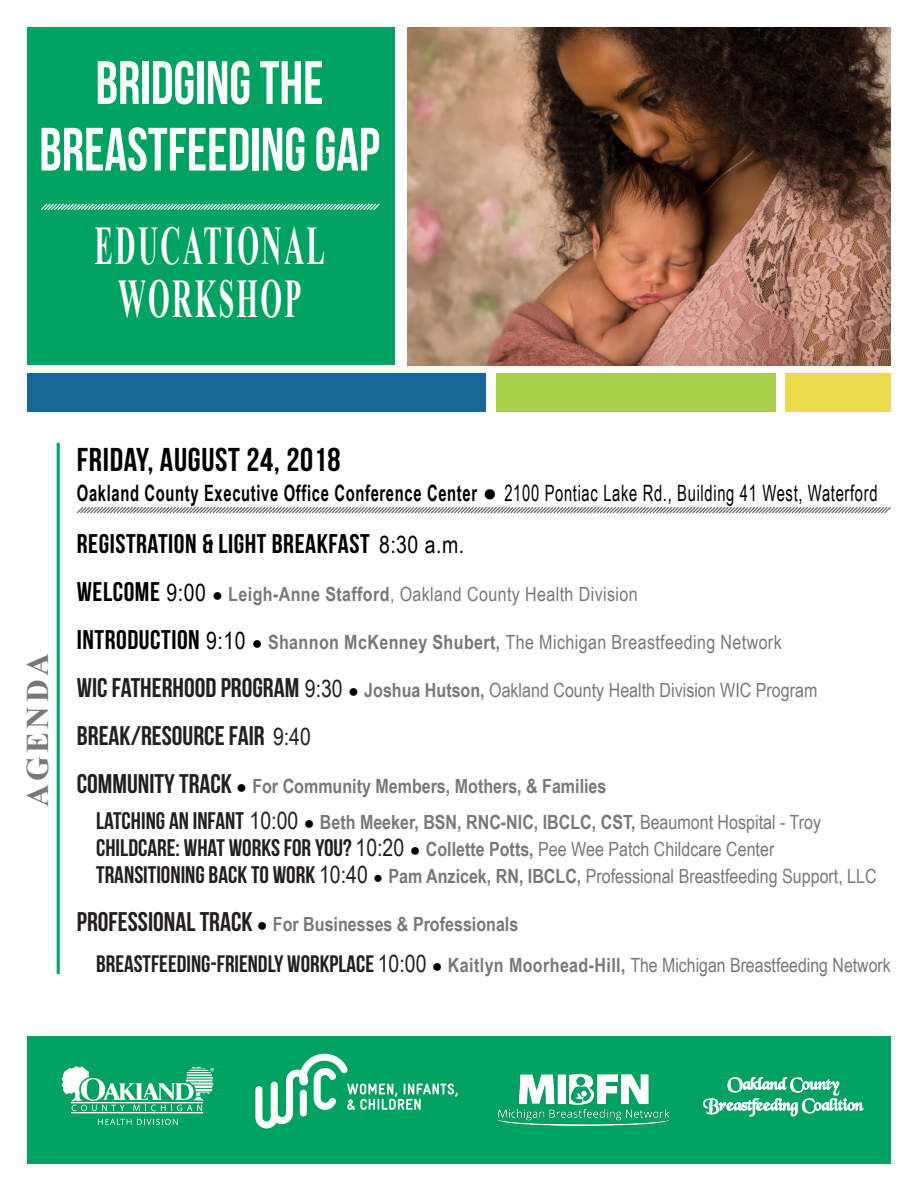
<style>
.page{position:relative;width:918px;height:1188px;background:#fff}
.page>*{position:absolute;margin:0;border:0;box-sizing:border-box;transform-origin:0 0}
.t1{font:61.05px "Bebas Neue";color:#fff;scale:.91 1}
.t2{font:700 54.3px "Times New Roman";letter-spacing:.085em;color:#fff;scale:.51 1}
.t3{font:33px "Bebas Neue";letter-spacing:.02em;color:#000}
.t4{font:700 31.5px "Times New Roman";letter-spacing:.11em;color:#76787b}
.t5{font:27px "Bebas Neue";letter-spacing:.02em;color:#000}
.t6{font:27px "Bebas Neue";color:#231f20}
.t7{font:24px "Bebas Neue";color:#231f20}
.t8{font:23.7px "Bebas Neue";color:#231f20}
.t9{font:700 22.5px "Arial Narrow";letter-spacing:.035em;color:#000;scale:.8 1}
.t10{font:700 19.65px "Arial Narrow";color:#76787b}
.t11{font:19.65px "Arial Narrow";color:#76787b}
.t12{font:19.65px "Arial Narrow";letter-spacing:.02em;color:#76787b}
.s1{font-family:"Times New Roman";font-size:23.85px}
.s2{font-weight:400}
.s3{font-family:"Arial Narrow";font-size:23.7px}
.s4{font-family:"Bebas Neue";font-size:27px;color:#000}
.s5{font-size:23.7px;color:#000}
.s6{font-family:"Times New Roman";font-weight:700;font-size:18px;color:#000}
.s7{font-weight:700}
.s8{font-family:"Bebas Neue";font-size:27px;color:#231f20}
.s9{font-size:23.7px;color:#231f20}
.s10{font-family:"Bebas Neue";font-weight:400;font-size:27px;color:#231f20}
.s11{font-family:"Times New Roman";font-size:18px;color:#000}
.s12{font-family:"Bebas Neue";font-weight:400;font-size:24px;color:#231f20}
.s13{font-weight:400;font-size:23.7px;color:#231f20}
.s14{font-family:"Arial Narrow";font-weight:700;font-size:19.65px;color:#76787b}
.s15{font-family:"Arial Narrow";font-size:19.65px;color:#76787b}
.s16{font-family:"Bebas Neue";font-size:24px;color:#231f20}
.s17{font-family:"Times New Roman";font-weight:700;font-size:16.5px;color:#000}
.s18{font-family:"Arial Narrow"}
</style>
<div class="page">
<img style="left:407px;top:27px;width:484px;height:338px">
<div style="left:27px;top:27px;width:367px;height:338px;background:#00a261"></div>
<div style="left:27px;top:374px;width:459px;height:38px;background:#176796"></div>
<div style="left:496px;top:374px;width:279px;height:38px;background:#a7cf4a"></div>
<div style="left:785px;top:374px;width:106px;height:38px;background:#ebdb4c"></div>
<div style="left:27px;top:1036px;width:864px;height:128px;background:#00a261"></div>
<svg style="left:255px;top:1054px;width:203px;height:74px"></svg>
<svg style="left:41px;top:203px;width:339px;height:7px"></svg>
<svg style="left:77px;top:507px;width:814px;height:7px"></svg>
<hr style="left:57px;top:443px;width:3px;height:531px;background:#00a261">
<img style="left:498px;top:1075px;width:172px;height:51px">
<svg style="left:703px;top:1077px;width:161px;height:39px"></svg>
<hr style="left:71px;top:1113px;width:132px;height:1px;background:#fff">
<svg style="left:62px;top:1066px;width:152px;height:45px"></svg>
<svg style="left:98px;top:1119px;width:80px;height:6px"></svg>
<p class="t1" style="left:95px;top:49px;width:252px">BRIDGING THE</p>
<p class="t1" style="left:39px;top:116px;width:376px">BREASTFEEDING GAP</p>
<p class="t2" style="left:95px;top:207px;width:453px">EDUCATIONAL</p>
<p class="t2" style="left:118px;top:260px;width:362px">WORKSHOP</p>
<p class="t4" style="left:15px;top:807px;width:156px;rotate:-90deg">AGENDA</p>
<p class="t3" style="left:77px;top:441px;width:265px">FRIDAY, AUGUST 24, 2018</p>
<p class="t9" style="left:77px;top:476px;width:1002px">Oakland County Executive Office Conference Center <span class="s1">●</span> <span class="s2">2100 Pontiac Lake Rd., Building 41 West, Waterford</span></p>
<p class="t5" style="left:77px;top:529px;width:389px">REGISTRATION &amp; LIGHT BREAKFAST <span class="s3">8:30 a.m.</span></p>
<p class="t12" style="left:77px;top:580px;width:562px"><span class="s4">WELCOME</span> <span class="s5">9:00</span> <span class="s6">●</span> <span class="s7">Leigh-Anne Stafford</span>, Oakland County Health Division</p>
<p class="t12" style="left:77px;top:628px;width:706px"><span class="s4">INTRODUCTION</span> <span class="s5">9:10</span> <span class="s6">●</span> <span class="s7">Shannon McKenney Shubert,</span> The Michigan Breastfeeding Network</p>
<p class="t11" style="left:77px;top:676px;width:742px"><span class="s8">WIC FATHERHOOD PROGRAM</span> <span class="s9">9:30</span> <span class="s6">●</span> <span class="s7">Joshua Hutson,</span> Oakland County Health Division WIC Program</p>
<p class="t6" style="left:77px;top:721px;width:236px">BREAK/RESOURCE FAIR <span class="s3">9:40</span></p>
<p class="t10" style="left:77px;top:772px;width:531px"><span class="s10">COMMUNITY TRACK</span> <span class="s11">●</span> For Community Members, Mothers, &amp; Families</p>
<p class="t10" style="left:96px;top:808px;width:727px"><span class="s12">LATCHING AN INFANT</span> <span class="s13">10:00</span> <span class="s11">●</span> Beth Meeker, BSN, RNC-NIC, IBCLC, CST, <span class="s2">Beaumont Hospital - Troy</span></p>
<p class="t7" style="left:96px;top:835px;width:680px">CHILDCARE: WHAT WORKS FOR YOU? <span class="s3">10:20</span> <span class="s6">●</span> <span class="s14">Collette Potts,</span> <span class="s15">Pee Wee Patch Childcare Center</span></p>
<p class="t11" style="left:96px;top:862px;width:782px"><span class="s16">TRANSITIONING BACK TO WORK</span> <span class="s9">10:40</span> <span class="s17">●</span> <span class="s7">Pam Anzicek, RN, IBCLC,</span> Professional Breastfeeding Support, LLC</p>
<p class="t10" style="left:77px;top:910px;width:443px"><span class="s10">PROFESSIONAL TRACK</span> <span class="s11">●</span> For Businesses &amp; Professionals</p>
<p class="t8" style="left:96px;top:951px;width:796px">BREASTFEEDING-FRIENDLY WORKPLACE <span class="s18">10:00</span> <span class="s6">●</span> <span class="s14">Kaitlyn Moorhead-Hill,</span> <span class="s15">The Michigan Breastfeeding Network</span></p>
</div>
